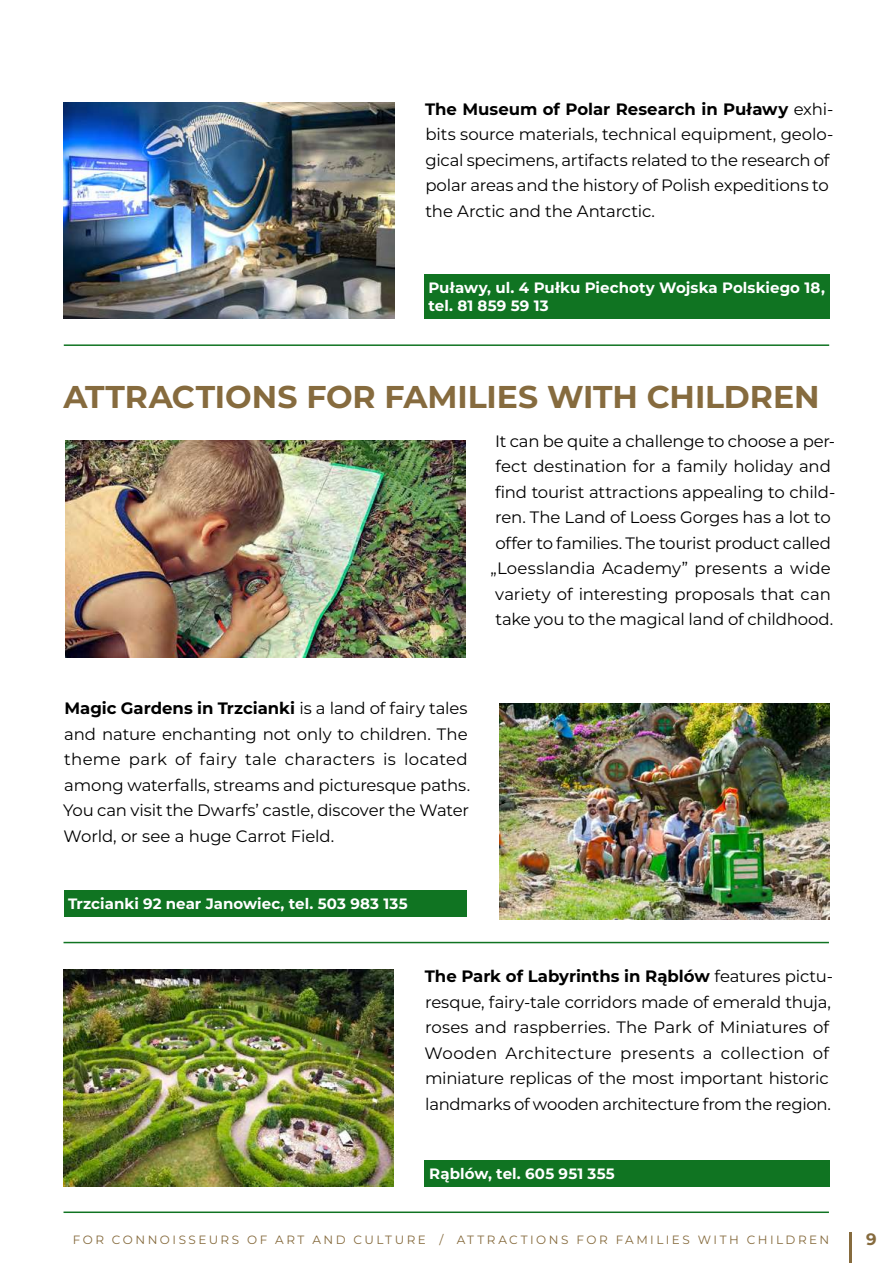
<style>
.page{position:relative;width:893px;height:1263px;background:#fff}
.page>*{position:absolute;margin:0;border:0;box-sizing:border-box;transform-origin:0 0}
.t1{font:700 31.5px "Montserrat";letter-spacing:-.005em;color:#866b3e}
.t2{font:16.5px/25.5px "Montserrat";letter-spacing:-.01em;color:#000}
.t3{font:700 16.5px "Montserrat";color:#866b3e}
.t4{font:700 15px/18px "Montserrat";letter-spacing:.005em;color:#fff}
.t5{font:12px "Montserrat";letter-spacing:.21em;color:#866b3e}
.s1{font-weight:700}
</style>
<div class="page">
<hr style="left:64px;top:344px;width:765px;height:2px;background:#107422">
<img style="left:64px;top:102px;width:330px;height:217px">
<div style="left:424px;top:274px;width:405px;height:45px;background:#107422"></div>
<img style="left:65px;top:440px;width:401px;height:217px">
<img style="left:499px;top:703px;width:330px;height:217px">
<img style="left:64px;top:969px;width:330px;height:217px">
<hr style="left:64px;top:942px;width:765px;height:1px;background:#107422">
<hr style="left:64px;top:1211px;width:765px;height:2px;background:#107422">
<div style="left:64px;top:890px;width:403px;height:27px;background:#107422"></div>
<div style="left:425px;top:1160px;width:405px;height:27px;background:#107422"></div>
<hr style="left:849px;top:1231px;width:2px;height:32px;background:#866b3e">
<p class="t2" style="left:425px;top:96px;width:410px"><span class="s1">The Museum of Polar Research in Puławy</span> exhi&shy;bits source materials, technical equipment, geolo&shy;gical specimens, artifacts related to the research of polar areas and the history of Polish expeditions to the Arctic and the Antarctic.</p>
<p class="t4" style="left:428px;top:278px;width:398px">Puławy, ul. 4 Pułku Piechoty Wojska Polskiego 18, tel. 81 859 59 13</p>
<h1 class="t1" style="left:63px;top:376px;width:758px">ATTRACTIONS FOR FAMILIES WITH CHILDREN</h1>
<p class="t2" style="left:490px;top:427px;width:346px;text-align:center">It can be quite a challenge to choose a per&shy;fect destination for a family holiday and find tourist attractions appealing to child&shy;ren. The Land of Loess Gorges has a lot to offer to families. The tourist product called „Loesslandia Academy” presents a wide variety of interesting proposals that can take you to the magical land of childhood.</p>
<p class="t2" style="left:63px;top:695px;width:408px"><span class="s1">Magic Gardens in Trzcianki</span> is a land of fairy tales and nature enchanting not only to children. The theme park of fairy tale characters is located among waterfalls, streams and picturesque paths.<br>You can visit the Dwarfs’ castle, discover the Water World, or see a huge Carrot Field.</p>
<p class="t4" style="left:68px;top:894px;width:341px">Trzcianki 92 near Janowiec, tel. 503 983 135</p>
<p class="t2" style="left:424px;top:963px;width:410px"><span class="s1">The Park of Labyrinths in Rąblów</span> features pictu&shy;resque, fairy-tale corridors made of emerald thuja, roses and raspberries. The Park of Miniatures of Wooden Architecture presents a collection of miniature replicas of the most important historic landmarks of wooden architecture from the region.</p>
<p class="t4" style="left:429px;top:1164px;width:187px">Rąblów, tel. 605 951 355</p>
<p class="t5" style="left:73px;top:1231px;width:758px">FOR CONNOISSEURS OF ART AND CULTURE / ATTRACTIONS FOR FAMILIES WITH CHILDREN</p>
<p class="t3" style="left:866px;top:1228px;width:12px">9</p>
</div>
